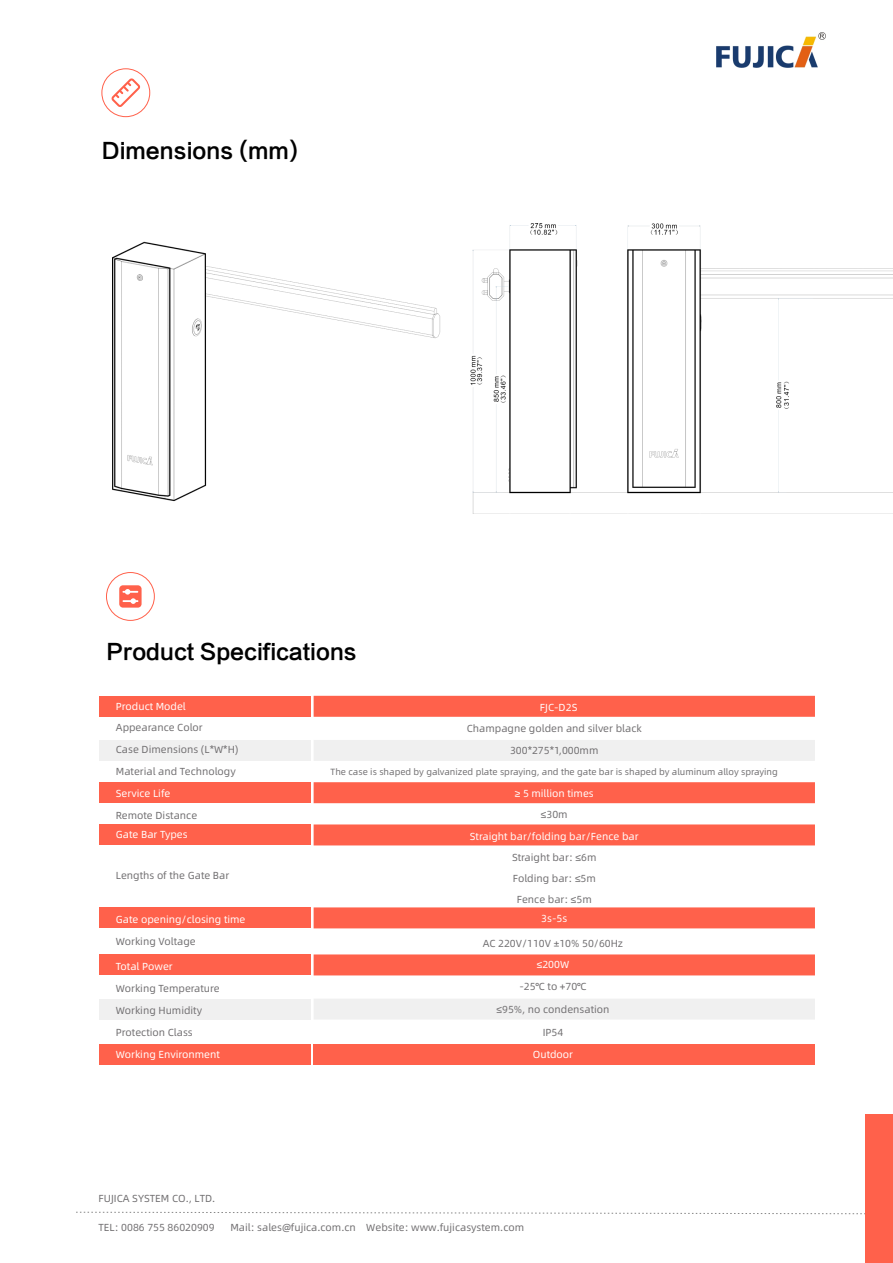
<style>
.page{position:relative;width:893px;height:1263px;background:#fff}
.page>*{position:absolute;margin:0;border:0;box-sizing:border-box;transform-origin:0 0}
.t1{font:21.15px "FZLTZHK GBK1 0";color:#000}
.t2{font:10.2px/21.9px "Alibaba Pu Hui Ti";color:#716f71}
.t3{font:10.2px "Alibaba Pu Hui Ti";color:#fff}
.t4{font:9px "Alibaba Pu Hui Ti";color:#716f71}
</style>
<div class="page">
<svg style="left:76px;top:1211px;width:790px;height:3px"></svg>
<div style="left:866px;top:1114px;width:27px;height:149px;background:#ff614b"></div>
<div style="left:106px;top:572px;width:49px;height:49px;border:1px solid #ff614b;border-radius:50%"></div>
<svg style="left:119px;top:585px;width:23px;height:23px"></svg>
<div style="left:101px;top:68px;width:49px;height:49px;border:1px solid #ff614b;border-radius:50%"></div>
<img style="left:716px;top:33px;width:109px;height:34px">
<div style="left:99px;top:824px;width:212px;height:21px;background:#ff614b"></div>
<div style="left:99px;top:907px;width:212px;height:21px;background:#ff614b"></div>
<div style="left:99px;top:954px;width:212px;height:21px;background:#ff614b"></div>
<div style="left:99px;top:1044px;width:212px;height:21px;background:#ff614b"></div>
<div style="left:314px;top:1044px;width:501px;height:21px;background:#ff614b"></div>
<div style="left:99px;top:998px;width:212px;height:21px;background:#ededed"></div>
<div style="left:314px;top:824px;width:501px;height:21px;background:#ff614b"></div>
<div style="left:314px;top:907px;width:501px;height:21px;background:#ff614b"></div>
<div style="left:314px;top:954px;width:501px;height:21px;background:#ff614b"></div>
<div style="left:314px;top:999px;width:501px;height:20px;background:#f0f0f0"></div>
<div style="left:99px;top:696px;width:212px;height:21px;background:#ff614b"></div>
<div style="left:99px;top:740px;width:212px;height:21px;background:#ededed"></div>
<div style="left:99px;top:782px;width:212px;height:21px;background:#ff614b"></div>
<div style="left:314px;top:696px;width:501px;height:21px;background:#ff614b"></div>
<div style="left:314px;top:740px;width:501px;height:21px;background:#f0f0f0"></div>
<div style="left:314px;top:782px;width:501px;height:21px;background:#ff614b"></div>
<svg style="left:111px;top:78px;width:29px;height:29px"></svg>
<img style="left:112px;top:224px;width:781px;height:289px">
<h1 class="t1" style="left:102px;top:139px;width:198px">Dimensions (mm)</h1>
<h1 class="t1" style="left:106px;top:640px;width:252px">Product Specifications</h1>
<p class="t3" style="left:116px;top:698px;width:72px">Product Model</p>
<p class="t2" style="left:116px;top:716px;width:124px">Appearance Color<br>Case Dimensions (L*W*H)<br>Material and Technology</p>
<p class="t3" style="left:116px;top:786px;width:56px">Service Life</p>
<p class="t2" style="left:116px;top:804px;width:83px">Remote Distance</p>
<p class="t3" style="left:116px;top:827px;width:73px">Gate Bar Types</p>
<p class="t2" style="left:116px;top:864px;width:115px">Lengths of the Gate Bar</p>
<p class="t3" style="left:116px;top:911px;width:131px">Gate opening/closing time</p>
<p class="t2" style="left:116px;top:929px;width:81px">Working Voltage</p>
<p class="t3" style="left:116px;top:959px;width:58px">Total Power</p>
<p class="t2" style="left:116px;top:977px;width:105px">Working Temperature<br>Working Humidity<br>Protection Class</p>
<p class="t3" style="left:116px;top:1046px;width:105px">Working Environment</p>
<p class="t3" style="left:540px;top:699px;width:39px">FJC-D2S</p>
<p class="t2" style="left:467px;top:718px;width:176px;line-height:21.1px;text-align:center">Champagne golden and silver black<br>300*275*1,000mm</p>
<p class="t4" style="left:331px;top:765px;width:449px">The case is shaped by galvanized plate spraying, and the gate bar is shaped by aluminum alloy spraying</p>
<p class="t3" style="left:515px;top:785px;width:81px">≥ 5 million times</p>
<p class="t2" style="left:541px;top:803px;width:28px">≤30m</p>
<p class="t3" style="left:470px;top:828px;width:170px">Straight bar/folding bar/Fence bar</p>
<p class="t2" style="left:512px;top:846px;width:86px;line-height:21.1px;text-align:center">Straight bar: ≤6m<br>Folding bar: ≤5m<br>Fence bar: ≤5m</p>
<p class="t3" style="left:541px;top:911px;width:28px">3s-5s</p>
<p class="t2" style="left:483px;top:932px;width:142px">AC 220V/110V ±10% 50/60Hz</p>
<p class="t3" style="left:537px;top:957px;width:34px">≤200W</p>
<p class="t2" style="left:519px;top:974px;width:69px">-25℃ to +70℃</p>
<p class="t2" style="left:496px;top:998px;width:115px">≤95%, no condensation</p>
<p class="t2" style="left:543px;top:1021px;width:22px">IP54</p>
<p class="t3" style="left:533px;top:1046px;width:42px">Outdoor</p>
<p class="t2" style="left:99px;top:1187px;width:118px">FUJICA SYSTEM CO., LTD.</p>
<p class="t2" style="left:99px;top:1216px;width:118px">TEL: 0086 755 86020909</p>
<p class="t2" style="left:230px;top:1216px;width:295px">Mail: sales@fujica.com.cn Website: www.fujicasystem.com</p>
</div>
